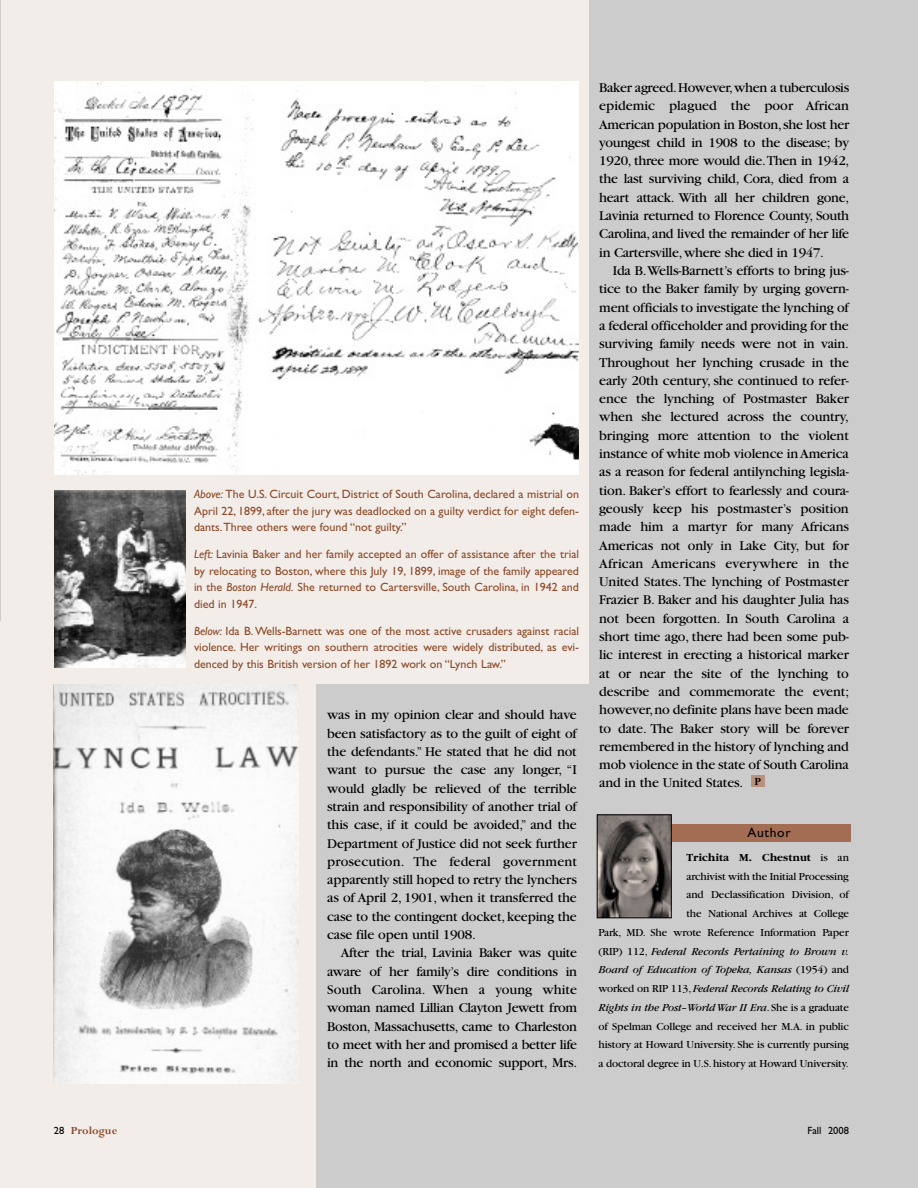
<style>
.page{position:relative;width:918px;height:1188px;background:#ccc}
.page>*{position:absolute;margin:0;border:0;box-sizing:border-box;transform-origin:0 0}
.t1{font:14.1px/18.3px "Garamond";letter-spacing:-.01em;color:#000;text-align:justify}
.t2{font:13.5px "Gill Sans";letter-spacing:.05em;color:#000}
.t3{font:12px/16.5px "Gill Sans";color:#8b4928;text-align:justify}
.t4{font:700 12px "Perpetua";color:#8b4928}
.t5{font:700 12px "Perpetua";color:#000}
.t6{font:11.25px/18.8px "Garamond";letter-spacing:-.01em;color:#000;text-align:right}
.t7{font:10.5px "Gill Sans";color:#000}
.s1{font-style:italic}
.s2{font-weight:700}
.s3{font-family:"Gill Sans";font-weight:400;font-size:10.5px;color:#000}
</style>
<div class="page">
<div style="left:1px;top:0;width:588px;height:683px;background:#f3ede9"></div>
<div style="left:0;top:621px;width:316px;height:567px;background:#f3ede9"></div>
<img style="left:54px;top:81px;width:525px;height:394px">
<img style="left:54px;top:684px;width:245px;height:399px">
<div style="left:602px;top:824px;width:248px;height:18px;background:#a26d53"></div>
<img style="left:599px;top:817px;width:70px;height:99px">
<div style="left:597px;top:815px;width:74px;height:103px;border:1px solid #000"></div>
<img style="left:54px;top:490px;width:131px;height:177px">
<div style="left:751px;top:776px;width:13px;height:11px;background:#b9927e"></div>
<p class="t3" style="left:194px;top:487px;width:387px"><span class="s1">Above:</span> The U.S. Circuit Court, District of South Carolina, declared a mistrial on April 22, 1899, after the jury was deadlocked on a guilty verdict for eight defen&shy;dants.Three others were found “not guilty.”</p>
<p class="t3" style="left:194px;top:547px;width:387px"><span class="s1">Left:</span> Lavinia Baker and her family accepted an offer of assistance after the trial by relocating to Boston, where this July 19, 1899, image of the family appeared in the <span class="s1">Boston Herald.</span> She returned to Cartersville, South Carolina, in 1942 and died in 1947.</p>
<p class="t3" style="left:194px;top:624px;width:387px"><span class="s1">Below:</span> Ida B. Wells-Barnett was one of the most active crusaders against racial violence. Her writings on southern atrocities were widely distributed, as evi&shy;denced by this British version of her 1892 work on “Lynch Law.”</p>
<p class="t1" style="left:327px;top:707px;width:251px">was in my opinion clear and should have been satisfactory as to the guilt of eight of the defendants.” He stated that he did not want to pursue the case any longer, “I would gladly be relieved of the terrible strain and responsibility of another trial of this case, if it could be avoided,” and the Department of Justice did not seek further prosecution. The federal government apparently still hoped to retry the lynchers as of April 2, 1901, when it transferred the case to the contingent docket, keeping the case file open until 1908.</p>
<p class="t1" style="left:327px;top:945px;width:252px;text-indent:13px">After the trial, Lavinia Baker was quite aware of her family’s dire conditions in South Carolina. When a young white woman named Lillian Clayton Jewett from Boston, Massachusetts, came to Charleston to meet with her and promised a better life in the north and economic support, Mrs.</p>
<p class="t1" style="left:599px;top:80px;width:252px">Baker agreed.However,when a tuberculosis epidemic plagued the poor African American population in Boston,she lost her youngest child in 1908 to the disease; by 1920, three more would die.Then in 1942, the last surviving child, Cora, died from a heart attack. With all her children gone, Lavinia returned to Florence County, South Carolina, and lived the remainder of her life in Cartersville,where she died in 1947.</p>
<p class="t1" style="left:599px;top:263px;width:251px;text-indent:13px">Ida B.Wells-Barnett’s efforts to bring jus&shy;tice to the Baker family by urging govern&shy;ment officials to investigate the lynching of a federal officeholder and providing for the surviving family needs were not in vain.<br>Throughout her lynching crusade in the early 20th century, she continued to refer&shy;ence the lynching of Postmaster Baker when she lectured across the country, bringing more attention to the violent instance of white mob violence in America as a reason for federal antilynching legisla&shy;tion. Baker’s effort to fearlessly and coura&shy;geously keep his postmaster’s position made him a martyr for many Africans Americas not only in Lake City, but for African Americans everywhere in the United States. The lynching of Postmaster Frazier B. Baker and his daughter Julia has not been forgotten. In South Carolina a short time ago, there had been some pub&shy;lic interest in erecting a historical marker at or near the site of the lynching to describe and commemorate the event; however,no definite plans have been made to date. The Baker story will be forever remembered in the history of lynching and mob violence in the state of South Carolina and in the United States.</p>
<p class="t5" style="left:754px;top:777px;width:8px">P</p>
<p class="t2" style="left:748px;top:828px;width:45px">Author</p>
<p class="t6" style="left:599px;top:849px;width:252px"><span class="s2">Trichita M. Chestnut</span> is an<br>archivist with the Initial Processing<br>and Declassification Division, of<br>the National Archives at College<br>Park, MD. She wrote Reference Information Paper (RIP) 112, <span class="s1">Federal Records Pertaining to Brown v.<br>Board of Education of Topeka, Kansas</span> (1954) and worked on RIP 113,<span class="s1">Federal Records Relating to Civil Rights in the Post–World War II Era</span>. She is a graduate of Spelman College and received her M.A. in public history at Howard University. She is currently pursing a doctoral degree in U.S.history at Howard University.</p>
<p class="t4" style="left:54px;top:1126px;width:65px"><span class="s3">28</span> Prologue</p>
<p class="t7" style="left:808px;top:1127px;width:43px">Fall 2008</p>
</div>
